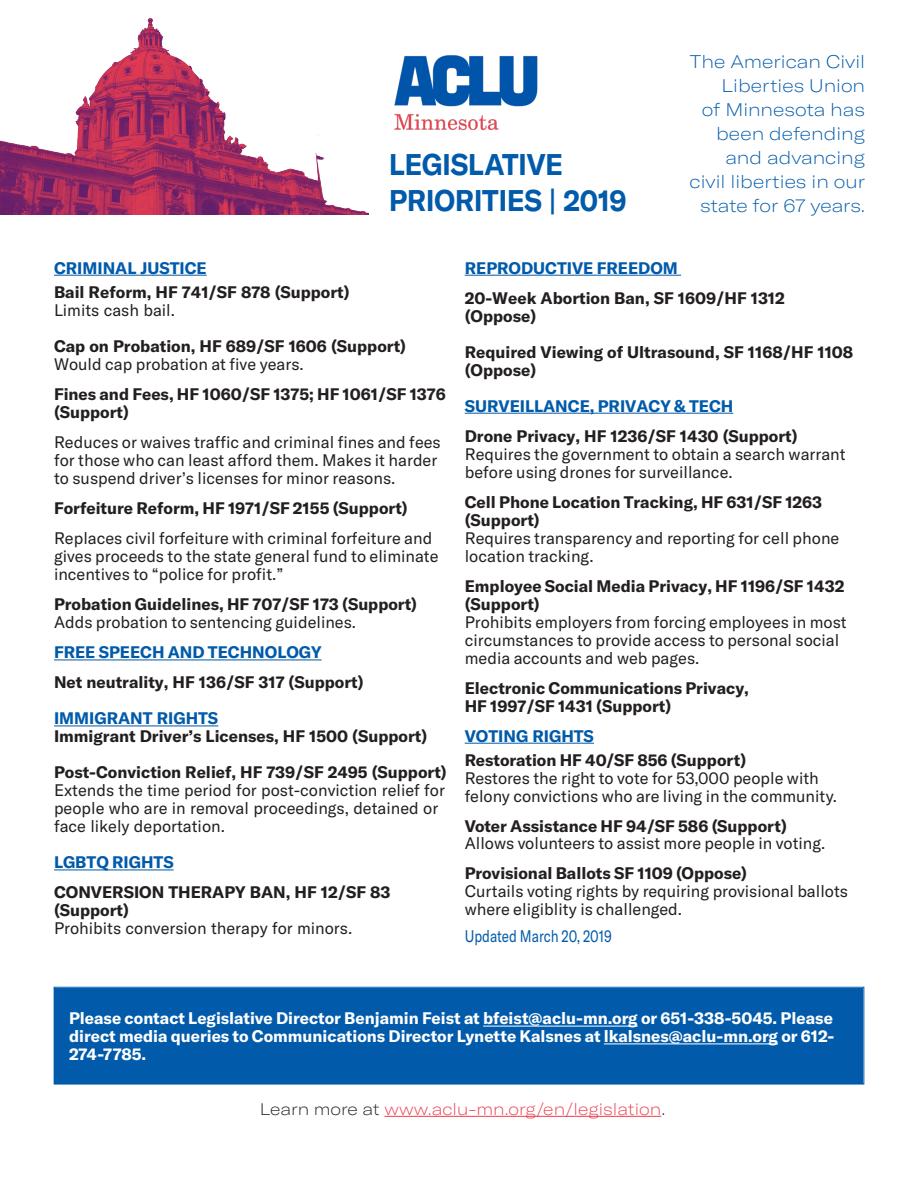
<style>
.page{position:relative;width:918px;height:1188px;background:#fff}
.page>*{position:absolute;margin:0;border:0;box-sizing:border-box;transform-origin:0 0}
.Headline_inside_copy{font:700 expanded 29.55px/36px "GT America";color:#015aaa;scale:.81 1}
.Introduction{font:100 expanded 18px/24px "GT America";color:#015aaa;text-align:right}
.t1{font:16.65px "GT America";color:#015aaa;scale:.81 1}
.Headline_inside_copy-2{font:16.5px/18px "GT America";color:#231f20}
.Headline_inside_copy-3{font:700 16.5px/18px "GT America";color:#231f20}
.t2{font:700 16.5px/17.9px "GT America";color:#fff;text-align:justify}
.Headline_inside_copy-4{font:700 16.5px "GT America";color:#015aaa}
.Bullets{font:100 expanded 16.5px "GT America";color:#ee3d4d}
.Headline_inside{font:700 16.5px "GT America";color:#015aaa}
.s1{font-weight:400}
.s2{font-weight:700}
.s3{color:#231f20}
</style>
<div class="page">
<hr style="left:54px;top:275px;width:153px;height:1px;background:#015aaa">
<hr style="left:54px;top:660px;width:268px;height:1px;background:#015aaa">
<hr style="left:54px;top:726px;width:164px;height:1px;background:#015aaa">
<hr style="left:54px;top:870px;width:120px;height:1px;background:#015aaa">
<hr style="left:465px;top:275px;width:216px;height:1px;background:#015aaa">
<hr style="left:465px;top:413px;width:268px;height:1px;background:#015aaa">
<hr style="left:465px;top:743px;width:129px;height:1px;background:#015aaa">
<div style="left:54px;top:987px;width:810px;height:97px;background:#015aaa"></div>
<div style="left:55px;top:988px;width:808px;height:95px;border:1px solid #015aaa"></div>
<img style="left:0;top:18px;width:368px;height:196px">
<img style="left:394px;top:55px;width:144px;height:76px">
<hr style="left:384px;top:1116px;width:277px;height:1px;background:#ee3d4d">
<p class="Headline_inside_copy" style="left:389px;top:147px;width:295px">LEGISLATIVE<br>PRIORITIES | 2019</p>
<p class="Introduction" style="left:690px;top:50px;width:177px">The American Civil<br>Liberties Union<br>of Minnesota has been defending and advancing civil liberties in our state for 67 years.</p>
<p class="Headline_inside" style="left:54px;top:257px;width:154px">CRIMINAL JUSTICE</p>
<p class="Headline_inside_copy-3" style="left:54px;top:283px;width:297px">Bail Reform, HF 741/SF 878 (Support)</p>
<p class="Headline_inside_copy-2" style="left:54px;top:301px;width:123px">Limits cash bail.</p>
<p class="Headline_inside_copy-3" style="left:54px;top:337px;width:354px">Cap on Probation, HF 689/SF 1606 (Support)</p>
<p class="Headline_inside_copy-2" style="left:54px;top:355px;width:251px">Would cap probation at five years.</p>
<p class="Headline_inside_copy-3" style="left:54px;top:385px;width:393px">Fines and Fees, HF 1060/SF 1375; HF 1061/SF 1376 (Support)</p>
<p class="Headline_inside_copy-2" style="left:54px;top:433px;width:388px">Reduces or waives traffic and criminal fines and fees for those who can least afford them. Makes it harder to suspend driver’s licenses for minor reasons.</p>
<p class="Headline_inside_copy-3" style="left:54px;top:499px;width:355px">Forfeiture Reform, HF 1971/SF 2155 (Support)</p>
<p class="Headline_inside_copy-2" style="left:54px;top:529px;width:386px">Replaces civil forfeiture with criminal forfeiture and gives proceeds to the state general fund to eliminate incentives to “police for profit.”</p>
<p class="Headline_inside_copy-3" style="left:54px;top:595px;width:365px">Probation Guidelines, HF 707/SF 173 (Support)<br><span class="s1">Adds probation to sentencing guidelines.</span></p>
<p class="Headline_inside_copy-4" style="left:54px;top:642px;width:269px">FREE SPEECH AND TECHNOLOGY</p>
<p class="Headline_inside_copy-3" style="left:54px;top:673px;width:311px">Net neutrality, HF 136/SF 317 (Support)</p>
<p class="Headline_inside_copy-4" style="left:54px;top:708px;width:166px">IMMIGRANT RIGHTS</p>
<p class="Headline_inside_copy-3" style="left:54px;top:727px;width:375px">Immigrant Driver’s Licenses, HF 1500 (Support)</p>
<p class="Headline_inside_copy-3" style="left:54px;top:763px;width:394px">Post-Conviction Relief, HF 739/SF 2495 (Support)</p>
<p class="Headline_inside_copy-2" style="left:54px;top:781px;width:393px">Extends the time period for post-conviction relief for people who are in removal proceedings, detained or face likely deportation.</p>
<p class="Headline_inside_copy-4" style="left:54px;top:852px;width:121px">LGBTQ RIGHTS</p>
<p class="Headline_inside_copy-3" style="left:54px;top:883px;width:338px">CONVERSION THERAPY BAN, HF 12/SF 83 (Support)</p>
<p class="Headline_inside_copy-2" style="left:54px;top:919px;width:300px">Prohibits conversion therapy for minors.</p>
<p class="Headline_inside_copy-4" style="left:465px;top:257px;width:215px">REPRODUCTIVE FREEDOM</p>
<p class="Headline_inside_copy-3" style="left:465px;top:288px;width:322px">20-Week Abortion Ban, SF 1609/HF 1312 (Oppose)</p>
<p class="Headline_inside_copy-3" style="left:465px;top:342px;width:390px">Required Viewing of Ultrasound, SF 1168/HF 1108 (Oppose)</p>
<p class="Headline_inside_copy-4" style="left:465px;top:395px;width:270px">SURVEILLANCE, PRIVACY &amp; TECH</p>
<p class="Headline_inside_copy-3" style="left:465px;top:426px;width:334px">Drone Privacy, HF 1236/SF 1430 (Support)</p>
<p class="Headline_inside_copy-2" style="left:465px;top:445px;width:382px">Requires the government to obtain a search warrant before using drones for surveillance.</p>
<p class="Headline_inside_copy-2" style="left:465px;top:493px;width:376px"><span class="s2">Cell Phone Location Tracking, HF 631/SF 1263 (Support)<br></span>Requires transparency and reporting for cell phone location tracking.</p>
<p class="Headline_inside_copy-2" style="left:465px;top:577px;width:383px"><span class="s2">Employee Social Media Privacy, HF 1196/SF 1432 (Support)<br></span>Prohibits employers from forcing employees in most circumstances to provide access to personal social media accounts and web pages.</p>
<p class="Headline_inside_copy-3" style="left:465px;top:678px;width:286px">Electronic Communications Privacy,<br>HF 1997/SF 1431 (Support)</p>
<p class="Headline_inside" style="left:465px;top:725px;width:131px">VOTING RIGHTS</p>
<p class="Headline_inside_copy-2" style="left:465px;top:751px;width:374px"><span class="s2">Restoration HF 40/SF 856 (Support)<br></span>Restores the right to vote for 53,000 people with felony convictions who are living in the community.</p>
<p class="Headline_inside_copy-2" style="left:465px;top:817px;width:362px"><span class="s2">Voter Assistance HF 94/SF 586 (Support)<br></span>Allows volunteers to assist more people in voting.</p>
<p class="Headline_inside_copy-2" style="left:465px;top:864px;width:385px"><span class="s2">Provisional Ballots SF 1109 (Oppose)<br></span>Curtails voting rights by requiring provisional ballots where eligiblity is challenged.</p>
<p class="t1" style="left:465px;top:926px;width:183px">Updated March 20, 2019</p>
<p class="t2" style="left:69px;top:1009px;width:767px">Please contact Legislative Director Benjamin Feist at bfeist@aclu-mn.org or 651-338-5045. Please direct media queries to Communications Director Lynette Kalsnes at lkalsnes@aclu-mn.org or 612- 274-7785.</p>
<p class="Bullets" style="left:260px;top:1099px;width:407px"><span class="s3">Learn more at</span> www.aclu-mn.org/en/legislation<span class="s3">.</span></p>
</div>
